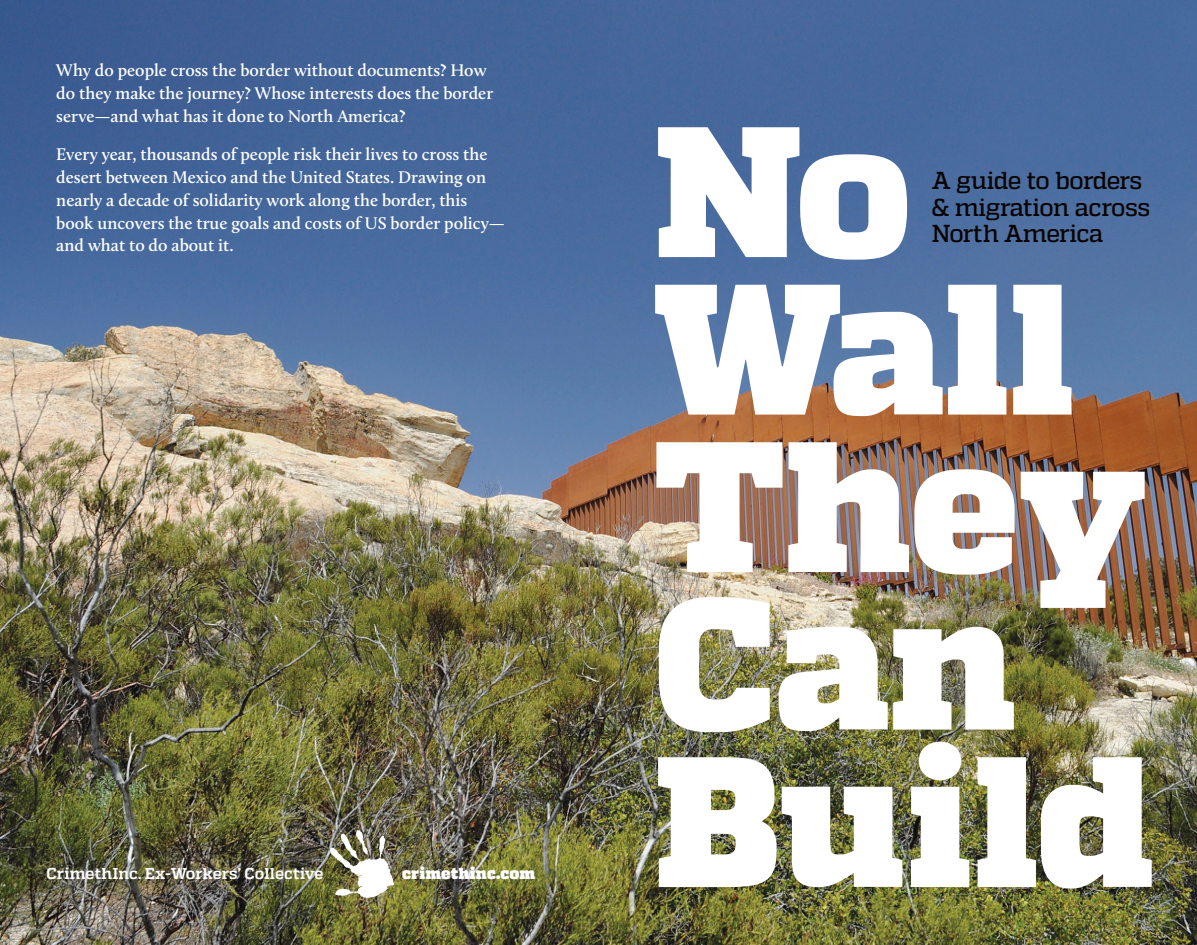
<style>
.page{position:relative;width:1197px;height:945px;background:#fff}
.page>*{position:absolute;margin:0;border:0;box-sizing:border-box;transform-origin:0 0}
.t1{font:900 185.5px/157.5px "Quadon";letter-spacing:-.01em;color:#fff}
.t2{font:500 24.5px/26.2px "Quadon";letter-spacing:-.025em;color:#080302}
.t3{font:600 17.5px/22.8px "Calluna";color:#fff}
.t4{font:700 15.75px "Quadon";letter-spacing:.005em;color:#fff}
.t5{font:800 15.75px "Quadon";letter-spacing:.01em;color:#fff}
</style>
<div class="page">
<img style="left:0;top:0;width:1197px;height:945px">
<img style="left:331px;top:830px;width:63px;height:68px">
<p class="t3" style="left:56px;top:59px;width:438px">Why do people cross the border without documents? How do they make the journey? Whose interests does the border serve—and what has it done to North America?</p>
<p class="t3" style="left:56px;top:143px;width:450px">Every year, thousands of people risk their lives to cross the desert between Mexico and the United States. Drawing on nearly a decade of solidarity work along the border, this book uncovers the true goals and costs of US border policy— and what to do about it.</p>
<p class="t4" style="left:46px;top:865px;width:279px">CrimethInc. Ex-Workers’ Collective</p>
<p class="t5" style="left:402px;top:864px;width:135px">crimethinc.com</p>
<h1 class="t1" style="left:655px;top:118px;width:502px">No<br>Wall<br>They<br>Can<br>Build</h1>
<h2 class="t2" style="left:932px;top:168px;width:220px">A guide to borders &amp; migration across<br>North America</h2>
</div>
